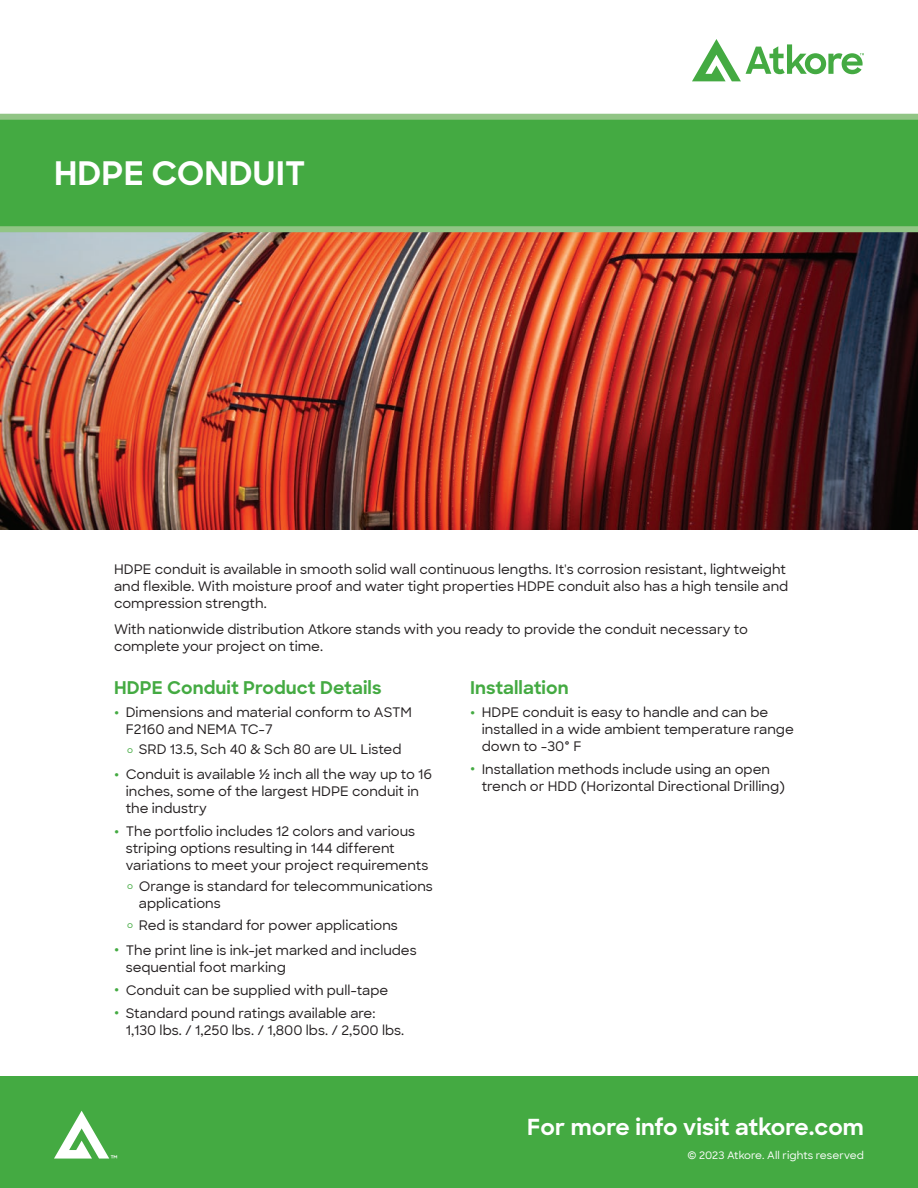
<style>
.page{position:relative;width:918px;height:1188px;background:#fff}
.page>*{position:absolute;margin:0;border:0;box-sizing:border-box;transform-origin:0 0}
.t1{font:700 33px "Sharp Sans";color:#fff}
.t2{font:700 22.5px "Sharp Sans";letter-spacing:.005em;color:#fff}
.t3{font:700 17.85px "Sharp Sans";letter-spacing:.005em;color:#44aa42}
.t4{font:500 13.35px/17.1px "Sharp Sans";color:#231f20}
.t5{font:500 10.5px "Sharp Sans";letter-spacing:.005em;color:#fff}
.s1{font-weight:800;font-size:12.6px;color:#44aa42}
.s2{font-size:9px;color:#44aa42}
</style>
<div class="page">
<img style="left:0;top:232px;width:918px;height:297px">
<div style="left:0;top:1077px;width:918px;height:111px;background:#44aa42"></div>
<svg style="left:0;top:114px;width:918px;height:118px;background:#4bac48"></svg>
<svg style="left:54px;top:1111px;width:55px;height:48px"></svg>
<svg style="left:692px;top:39px;width:172px;height:42px"></svg>
<h1 class="t1" style="left:54px;top:149px;width:253px">HDPE CONDUIT</h1>
<p class="t4" style="left:114px;top:560px;width:676px">HDPE conduit is available in smooth solid wall continuous lengths. It's corrosion resistant, lightweight and flexible. With moisture proof and water tight properties HDPE conduit also has a high tensile and compression strength.</p>
<p class="t4" style="left:114px;top:620px;width:635px">With nationwide distribution Atkore stands with you ready to provide the conduit necessary to complete your project on time.</p>
<h3 class="t3" style="left:114px;top:674px;width:269px">HDPE Conduit Product Details</h3>
<p class="t4" style="left:126px;top:703px;width:288px;text-indent:-12px"><span class="s1">•</span> Dimensions and material conform to ASTM<br>F2160 and NEMA TC-7</p>
<p class="t4" style="left:127px;top:740px;width:276px"><span class="s2">o</span> SRD 13.5, Sch 40 &amp; Sch 80 are UL Listed</p>
<p class="t4" style="left:126px;top:765px;width:308px;text-indent:-12px"><span class="s1">•</span> Conduit is available ½ inch all the way up to 16 inches, some of the largest HDPE conduit in the industry</p>
<p class="t4" style="left:126px;top:822px;width:304px;text-indent:-12px"><span class="s1">•</span> The portfolio includes 12 colors and various striping options resulting in 144 different variations to meet your project requirements</p>
<p class="t4" style="left:139px;top:877px;width:296px;text-indent:-12px"><span class="s2">o</span> Orange is standard for telecommunications applications</p>
<p class="t4" style="left:127px;top:916px;width:272px"><span class="s2">o</span> Red is standard for power applications</p>
<p class="t4" style="left:126px;top:941px;width:293px;text-indent:-12px"><span class="s1">•</span> The print line is ink-jet marked and includes sequential foot marking</p>
<p class="t4" style="left:114px;top:981px;width:276px"><span class="s1">•</span> Conduit can be supplied with pull-tape</p>
<p class="t4" style="left:126px;top:1004px;width:280px;text-indent:-12px"><span class="s1">•</span> Standard pound ratings available are:<br>1,130 lbs. / 1,250 lbs. / 1,800 lbs. / 2,500 lbs.</p>
<p class="t5" style="left:110px;top:1152px;width:9px">™</p>
<h3 class="t3" style="left:470px;top:674px;width:100px">Installation</h3>
<p class="t4" style="left:482px;top:703px;width:314px;text-indent:-12px"><span class="s1">•</span> HDPE conduit is easy to handle and can be installed in a wide ambient temperature range down to -30° F</p>
<p class="t4" style="left:482px;top:760px;width:305px;text-indent:-12px"><span class="s1">•</span> Installation methods include using an open trench or HDD (Horizontal Directional Drilling)</p>
<h2 class="t2" style="left:527px;top:1110px;width:338px">For more info visit atkore.com</h2>
<p class="t5" style="left:687px;top:1147px;width:178px">© 2023 Atkore. All rights reserved</p>
</div>
